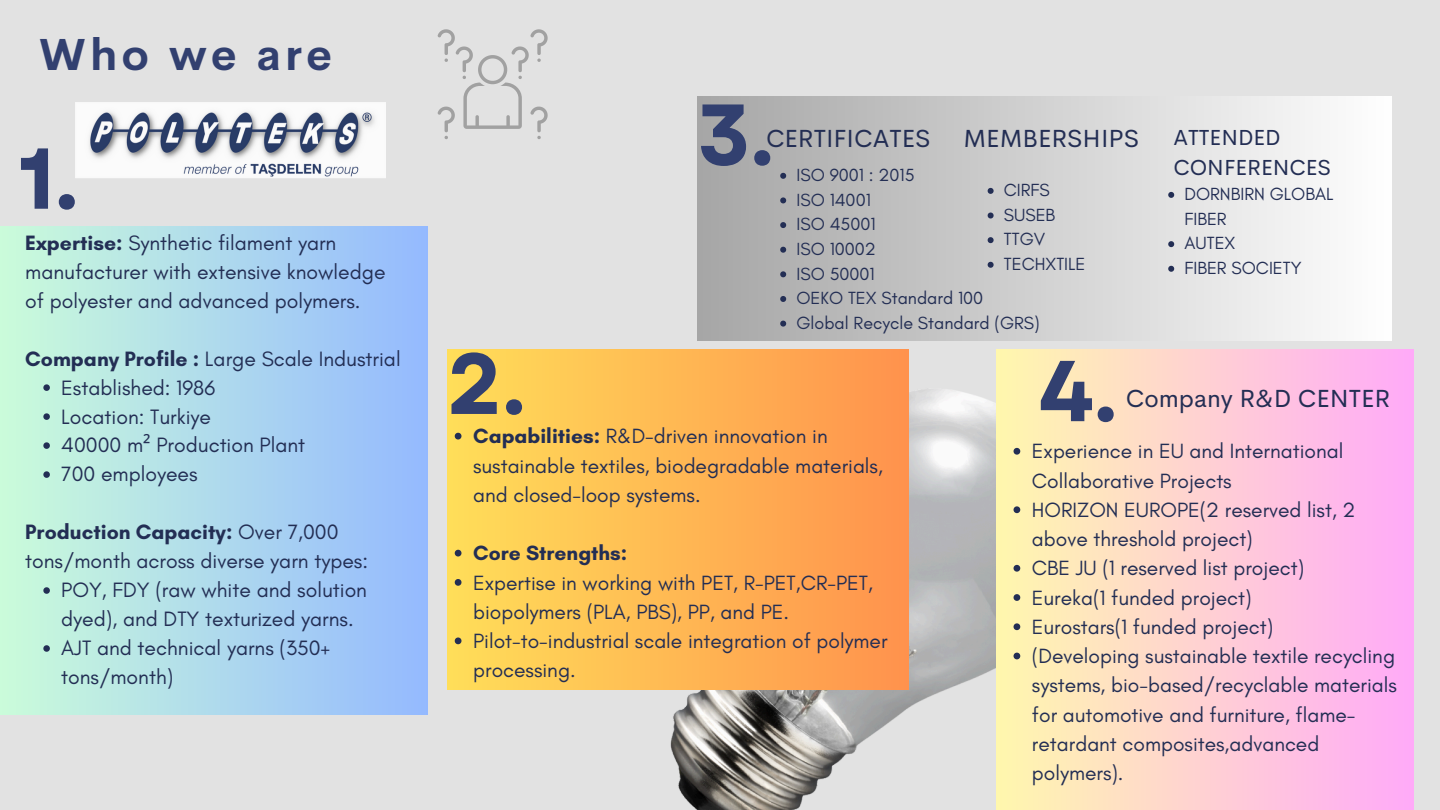
<style>
.page{position:relative;width:1440px;height:810px;background:#e2e2e2}
.page>*{position:absolute;margin:0;border:0;box-sizing:border-box;transform-origin:0 0}
.t1{font:700 86.1px "Garet";color:#324070}
.t2{font:700 44px "Cerebri Sans";letter-spacing:.1em;color:#324070}
.t3{font:24.9px "Cerebri Sans";color:#232e54}
.t4{font:21.9px/30px "Cerebri Sans";color:#232e54}
.t5{font:21.2px/29px "Glacial Indifference";color:#232e54}
.t6{font:21px/29.2px "Glacial Indifference";color:#232e54}
.t7{font:700 21px "Glacial Indifference";color:#232e54}
.t8{font:17.9px/24.6px "Glacial Indifference";color:#232e54}
.s1{font-weight:700}
.s2{font-family:"Noto Sans"}
</style>
<div class="page">
<img style="left:670px;top:386px;width:413px;height:424px">
<div style="left:447px;top:350px;width:461px;height:340px;background:linear-gradient(to right,#ffde59,#ff924d)"></div>
<div style="left:996px;top:350px;width:418px;height:459px;background:linear-gradient(to right,#fff7ad,#ffaaf8)"></div>
<div style="left:697px;top:97px;width:694px;height:243px;background:linear-gradient(to right,#a6a6a6,#fefefe)"></div>
<svg style="left:988px;top:188px;width:6px;height:6px"></svg>
<svg style="left:988px;top:213px;width:6px;height:6px"></svg>
<svg style="left:988px;top:237px;width:6px;height:6px"></svg>
<svg style="left:988px;top:262px;width:6px;height:6px"></svg>
<img style="left:76px;top:102px;width:309px;height:76px">
<svg style="left:438px;top:29px;width:110px;height:110px"></svg>
<div style="left:0;top:227px;width:428px;height:488px;background:linear-gradient(to right,#cafcda,#94baff)"></div>
<svg style="left:43px;top:384px;width:7px;height:7px"></svg>
<svg style="left:43px;top:413px;width:7px;height:7px"></svg>
<svg style="left:43px;top:442px;width:7px;height:7px"></svg>
<svg style="left:43px;top:471px;width:7px;height:7px"></svg>
<svg style="left:43px;top:587px;width:7px;height:7px"></svg>
<svg style="left:43px;top:645px;width:7px;height:7px"></svg>
<svg style="left:1014px;top:448px;width:6px;height:7px"></svg>
<svg style="left:1014px;top:506px;width:6px;height:7px"></svg>
<svg style="left:1014px;top:565px;width:6px;height:7px"></svg>
<svg style="left:1014px;top:594px;width:6px;height:7px"></svg>
<svg style="left:1014px;top:623px;width:6px;height:7px"></svg>
<svg style="left:1014px;top:653px;width:6px;height:6px"></svg>
<svg style="left:780px;top:173px;width:6px;height:6px"></svg>
<svg style="left:780px;top:197px;width:6px;height:6px"></svg>
<svg style="left:780px;top:222px;width:6px;height:6px"></svg>
<svg style="left:780px;top:247px;width:6px;height:6px"></svg>
<svg style="left:780px;top:271px;width:6px;height:6px"></svg>
<svg style="left:780px;top:296px;width:6px;height:6px"></svg>
<svg style="left:780px;top:321px;width:6px;height:6px"></svg>
<svg style="left:455px;top:433px;width:6px;height:7px"></svg>
<svg style="left:455px;top:550px;width:6px;height:7px"></svg>
<svg style="left:455px;top:579px;width:6px;height:7px"></svg>
<svg style="left:455px;top:638px;width:6px;height:6px"></svg>
<svg style="left:1168px;top:192px;width:6px;height:6px"></svg>
<svg style="left:1168px;top:241px;width:6px;height:6px"></svg>
<svg style="left:1168px;top:266px;width:6px;height:6px"></svg>
<h4 class="t2" style="left:39px;top:26px;width:294px">Who we are</h4>
<h6 class="t1" style="left:18px;top:117px;width:61px">1.</h6>
<p class="t5" style="left:25px;top:228px;width:362px"><span class="s1">Expertise:</span> Synthetic filament yarn manufacturer with extensive knowledge of polyester and advanced polymers.</p>
<p class="t5" style="left:25px;top:344px;width:377px"><span class="s1">Company Profile :</span> Large Scale Industrial</p>
<h1 class="t5" style="left:61px;top:373px;width:155px">Established: 1986</h1>
<h3 class="t5" style="left:61px;top:402px;width:151px">Location: Turkiye</h3>
<h3 class="t5" style="left:61px;top:431px;width:246px">40000 m<span class="s2">²</span> Production Plant</h3>
<p class="t5" style="left:61px;top:460px;width:138px">700 employees</p>
<p class="t5" style="left:25px;top:518px;width:344px"><span class="s1">Production Capacity:</span> Over 7,000 tons/month across diverse yarn types:</p>
<p class="t5" style="left:61px;top:575px;width:307px">POY, FDY (raw white and solution dyed), and DTY texturized yarns.</p>
<p class="t5" style="left:61px;top:633px;width:271px">AJT and technical yarns (350+ tons/month)</p>
<p class="t1" style="left:697px;top:73px;width:78px">3.</p>
<p class="t3" style="left:766px;top:123px;width:166px">CERTIFICATES</p>
<p class="t3" style="left:964px;top:123px;width:177px">MEMBERSHIPS</p>
<p class="t8" style="left:796px;top:162px;width:120px">ISO 9001 : 2015</p>
<h5 class="t8" style="left:796px;top:187px;width:76px">ISO 14001</h5>
<p class="t8" style="left:796px;top:212px;width:81px">ISO 45001</p>
<p class="t8" style="left:796px;top:236px;width:81px">ISO 10002</p>
<p class="t8" style="left:796px;top:261px;width:80px">ISO 50001</p>
<h1 class="t8" style="left:796px;top:286px;width:188px">OEKO TEX Standard 100</h1>
<h1 class="t8" style="left:796px;top:310px;width:245px">Global Recycle Standard (GRS)</h1>
<h2 class="t8" style="left:1004px;top:178px;width:47px">CIRFS</h2>
<p class="t8" style="left:1004px;top:202px;width:53px">SUSEB</p>
<h1 class="t8" style="left:1004px;top:227px;width:43px">TTGV</h1>
<h6 class="t8" style="left:1004px;top:251px;width:83px">TECHXTILE</h6>
<p class="t4" style="left:1173px;top:122px;width:159px">ATTENDED<br>CONFERENCES</p>
<p class="t8" style="left:1185px;top:182px;width:150px">DORNBIRN GLOBAL<br>FIBER</p>
<p class="t8" style="left:1185px;top:231px;width:52px">AUTEX</p>
<p class="t8" style="left:1185px;top:255px;width:119px">FIBER SOCIETY</p>
<p class="t1" style="left:447px;top:322px;width:80px">2.</p>
<p class="t1" style="left:1038px;top:329px;width:80px">4.</p>
<h6 class="t3" style="left:1126px;top:382px;width:266px">Company R&amp;D CENTER</h6>
<p class="t6" style="left:473px;top:421px;width:411px"><span class="s1">Capabilities:</span> R&amp;D-driven innovation in sustainable textiles, biodegradable materials, and closed-loop systems.</p>
<p class="t7" style="left:473px;top:540px;width:156px">Core Strengths:</p>
<p class="t6" style="left:473px;top:568px;width:401px">Expertise in working with PET, R-PET,CR-PET, biopolymers (PLA, PBS), PP, and PE.</p>
<p class="t6" style="left:473px;top:626px;width:416px">Pilot-to-industrial scale integration of polymer processing.</p>
<p class="t6" style="left:1032px;top:436px;width:313px">Experience in EU and International<br>Collaborative Projects</p>
<p class="t6" style="left:1032px;top:495px;width:325px">HORIZON EUROPE(2 reserved list, 2 above threshold project)</p>
<p class="t6" style="left:1032px;top:553px;width:274px">CBE JU (1 reserved list project)</p>
<p class="t6" style="left:1032px;top:583px;width:221px">Eureka(1 funded project)</p>
<p class="t6" style="left:1032px;top:612px;width:243px">Eurostars(1 funded project)</p>
<p class="t6" style="left:1032px;top:641px;width:367px">(Developing sustainable textile recycling systems, bio-based/recyclable materials for automotive and furniture, flame&shy;retardant composites,advanced polymers).</p>
</div>
